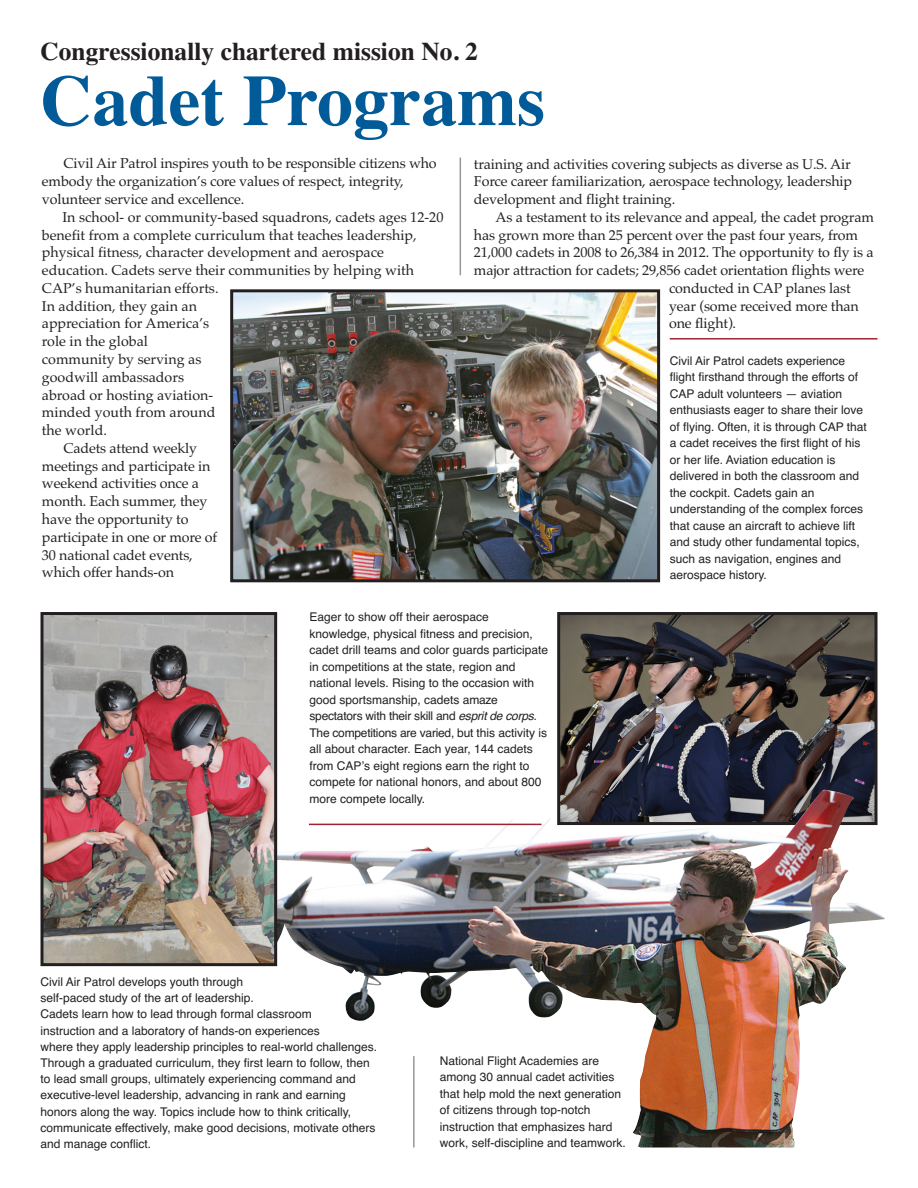
<style>
.page{position:relative;width:918px;height:1188px;background:#fff}
.page>*{position:absolute;margin:0;border:0;box-sizing:border-box;transform-origin:0 0}
.t1{font:700 72px "Times";color:#015b99}
.t2{font:700 25.5px "Times";color:#231f20}
.t3{font:14.25px/17.9px "Palatino";letter-spacing:-.01em;color:#231f20}
.t4{font:12px/16.5px "Helvetica";color:#231f20}
.s1{font-style:italic}
</style>
<div class="page">
<img style="left:561px;top:616px;width:313px;height:173px">
<div style="left:557px;top:612px;width:321px;height:213px;border:3px solid #231f20"></div>
<hr style="left:670px;top:338px;width:208px;height:2px;background:#a02233">
<img style="left:234px;top:293px;width:422px;height:285px">
<div style="left:230px;top:289px;width:430px;height:293px;border:3px solid #231f20"></div>
<hr style="left:460px;top:158px;width:1px;height:117px;background:#95979a">
<img style="left:267px;top:789px;width:618px;height:359px">
<img style="left:44px;top:616px;width:229px;height:346px">
<div style="left:40px;top:612px;width:237px;height:354px;border:3px solid #231f20"></div>
<hr style="left:309px;top:824px;width:233px;height:1px;background:#a02233">
<h2 class="t2" style="left:40px;top:42px;width:439px">Congressionally chartered mission No. 2</h2>
<h1 class="t1" style="left:40px;top:75px;width:506px">Cadet Programs</h1>
<p class="t3" style="left:42px;top:156px;width:396px;text-indent:22px">Civil Air Patrol inspires youth to be responsible citizens who embody the organization’s core values of respect, integrity, volunteer service and excellence.</p>
<p class="t3" style="left:62px;top:210px;width:383px">In school- or community-based squadrons, cadets ages 12-20</p>
<p class="t3" style="left:42px;top:227px;width:376px">benefit from a complete curriculum that teaches leadership,</p>
<p class="t3" style="left:42px;top:245px;width:343px">physical fitness, character development and aerospace</p>
<p class="t3" style="left:42px;top:263px;width:374px">education. Cadets serve their communities by helping with</p>
<p class="t3" style="left:42px;top:281px;width:178px">CAP’s humanitarian efforts.</p>
<p class="t3" style="left:42px;top:299px;width:157px">In addition, they gain an</p>
<p class="t3" style="left:42px;top:316px;width:169px">appreciation for America’s</p>
<p class="t3" style="left:42px;top:334px;width:108px">role in the global</p>
<p class="t3" style="left:42px;top:352px;width:161px">community by serving as</p>
<p class="t3" style="left:42px;top:370px;width:144px">goodwill ambassadors</p>
<p class="t3" style="left:42px;top:387px;width:173px">abroad or hosting aviation-</p>
<p class="t3" style="left:42px;top:405px;width:175px">minded youth from around</p>
<p class="t3" style="left:42px;top:423px;width:67px">the world.</p>
<p class="t3" style="left:64px;top:441px;width:135px">Cadets attend weekly</p>
<p class="t3" style="left:42px;top:459px;width:170px">meetings and participate in</p>
<p class="t3" style="left:42px;top:476px;width:159px">weekend activities once a</p>
<p class="t3" style="left:42px;top:494px;width:167px">month. Each summer, they</p>
<p class="t3" style="left:42px;top:512px;width:148px">have the opportunity to</p>
<p class="t3" style="left:42px;top:530px;width:177px">participate in one or more of</p>
<p class="t3" style="left:42px;top:547px;width:152px">30 national cadet events,</p>
<p class="t3" style="left:42px;top:565px;width:134px">which offer hands-on</p>
<p class="t3" style="left:474px;top:156px;width:380px;text-align:justify">training and activities covering subjects as diverse as U.S. Air Force career familiarization, aerospace technology, leadership development and flight training.</p>
<p class="t3" style="left:496px;top:210px;width:380px">As a testament to its relevance and appeal, the cadet program</p>
<p class="t3" style="left:474px;top:227px;width:386px">has grown more than 25 percent over the past four years, from</p>
<p class="t3" style="left:474px;top:245px;width:401px">21,000 cadets in 2008 to 26,384 in 2012. The opportunity to fly is a</p>
<p class="t3" style="left:474px;top:263px;width:392px">major attraction for cadets; 29,856 cadet orientation flights were</p>
<p class="t3" style="left:669px;top:281px;width:183px">conducted in CAP planes last</p>
<p class="t3" style="left:669px;top:299px;width:191px">year (some received more than</p>
<p class="t3" style="left:669px;top:316px;width:69px">one flight).</p>
<p class="t4" style="left:670px;top:353px;width:199px">Civil Air Patrol cadets experience flight firsthand through the efforts of CAP adult volunteers — aviation enthusiasts eager to share their love of flying. Often, it is through CAP that a cadet receives the first flight of his or her life. Aviation education is delivered in both the classroom and the cockpit. Cadets gain an understanding of the complex forces that cause an aircraft to achieve lift and study other fundamental topics, such as navigation, engines and aerospace history.</p>
<p class="t4" style="left:310px;top:610px;width:240px">Eager to show off their aerospace knowledge, physical fitness and precision, cadet drill teams and color guards participate in competitions at the state, region and national levels. Rising to the occasion with good sportsmanship, cadets amaze spectators with their skill and <span class="s1">esprit de corps.<br></span>The competitions are varied, but this activity is all about character. Each year, 144 cadets from CAPʼs eight regions earn the right to compete for national honors, and about 800 more compete locally.</p>
<p class="t4" style="left:40px;top:975px;width:338px">Civil Air Patrol develops youth through<br>self-paced study of the art of leadership.<br>Cadets learn how to lead through formal classroom<br>instruction and a laboratory of hands-on experiences<br>where they apply leadership principles to real-world challenges.<br>Through a graduated curriculum, they first learn to follow, then to lead small groups, ultimately experiencing command and executive-level leadership, advancing in rank and earning honors along the way. Topics include how to think critically, communicate effectively, make good decisions, motivate others and manage conflict.</p>
<p class="t4" style="left:440px;top:1054px;width:188px">National Flight Academies are among 30 annual cadet activities that help mold the next generation of citizens through top-notch instruction that emphasizes hard work, self-discipline and teamwork.</p>
</div>
